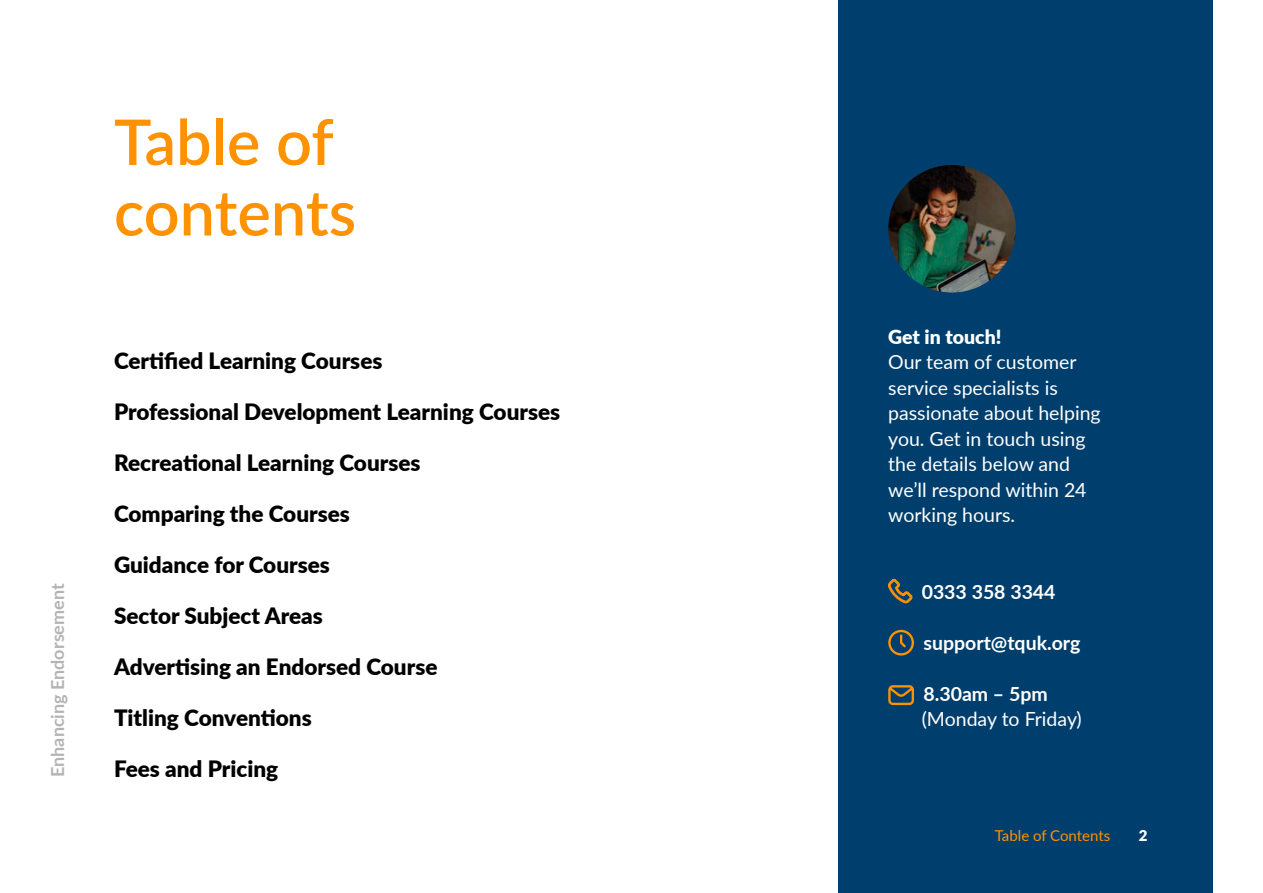
<style>
.page{position:relative;width:1263px;height:893px;background:#fff}
.page>*{position:absolute;margin:0;border:0;box-sizing:border-box;transform-origin:0 0}
.t1{font:600 63px/70.5px "Lato";letter-spacing:-.005em;color:#ff9200}
.t2{font:900 22.5px "Lato";color:#000}
.t3{font:19.5px/25.5px "Lato";color:#fff}
.t4{font:700 19.5px "Lato";color:#fff}
.t5{font:900 19.5px "Lato";color:#fff}
.t6{font:700 18px "Lato";color:#b4b4b4}
.t7{font:15px "Lato";color:#ff9200}
.t8{font:900 15px "Lato";color:#fff}
</style>
<div class="page">
<div style="left:838px;top:0;width:375px;height:892px;background:#003f6d"></div>
<svg style="left:888px;top:578px;width:25px;height:25px"></svg>
<svg style="left:888px;top:630px;width:26px;height:26px"></svg>
<svg style="left:888px;top:685px;width:26px;height:20px"></svg>
<img style="left:888px;top:165px;width:128px;height:128px;border-radius:64px">
<h1 class="t1" style="left:114px;top:105px;width:244px">Table of contents</h1>
<p class="t6" style="left:46px;top:777px;width:195px;rotate:-90deg">Enhancing Endorsement</p>
<p class="t2" style="left:114px;top:347px;width:270px">Certified Learning Courses</p>
<p class="t2" style="left:114px;top:398px;width:448px">Professional Development Learning Courses</p>
<p class="t2" style="left:114px;top:449px;width:308px">Recreational Learning Courses</p>
<p class="t2" style="left:114px;top:500px;width:237px">Comparing the Courses</p>
<p class="t2" style="left:114px;top:551px;width:217px">Guidance for Courses</p>
<p class="t2" style="left:114px;top:602px;width:210px">Sector Subject Areas</p>
<p class="t2" style="left:114px;top:653px;width:325px">Advertising an Endorsed Course</p>
<p class="t2" style="left:114px;top:704px;width:199px">Titling Conventions</p>
<p class="t2" style="left:114px;top:755px;width:166px">Fees and Pricing</p>
<p class="t5" style="left:888px;top:324px;width:115px">Get in touch!</p>
<p class="t3" style="left:888px;top:349px;width:214px">Our team of customer service specialists is passionate about helping you. Get in touch using the details below and we’ll respond within 24 working hours.</p>
<p class="t4" style="left:922px;top:579px;width:135px">0333 358 3344</p>
<p class="t4" style="left:923px;top:630px;width:158px">support@tquk.org</p>
<p class="t4" style="left:923px;top:681px;width:126px">8.30am – 5pm</p>
<p class="t3" style="left:922px;top:706px;width:162px">(Monday to Friday)</p>
<p class="t7" style="left:995px;top:827px;width:117px">Table of Contents</p>
<p class="t8" style="left:1139px;top:827px;width:10px">2</p>
</div>
